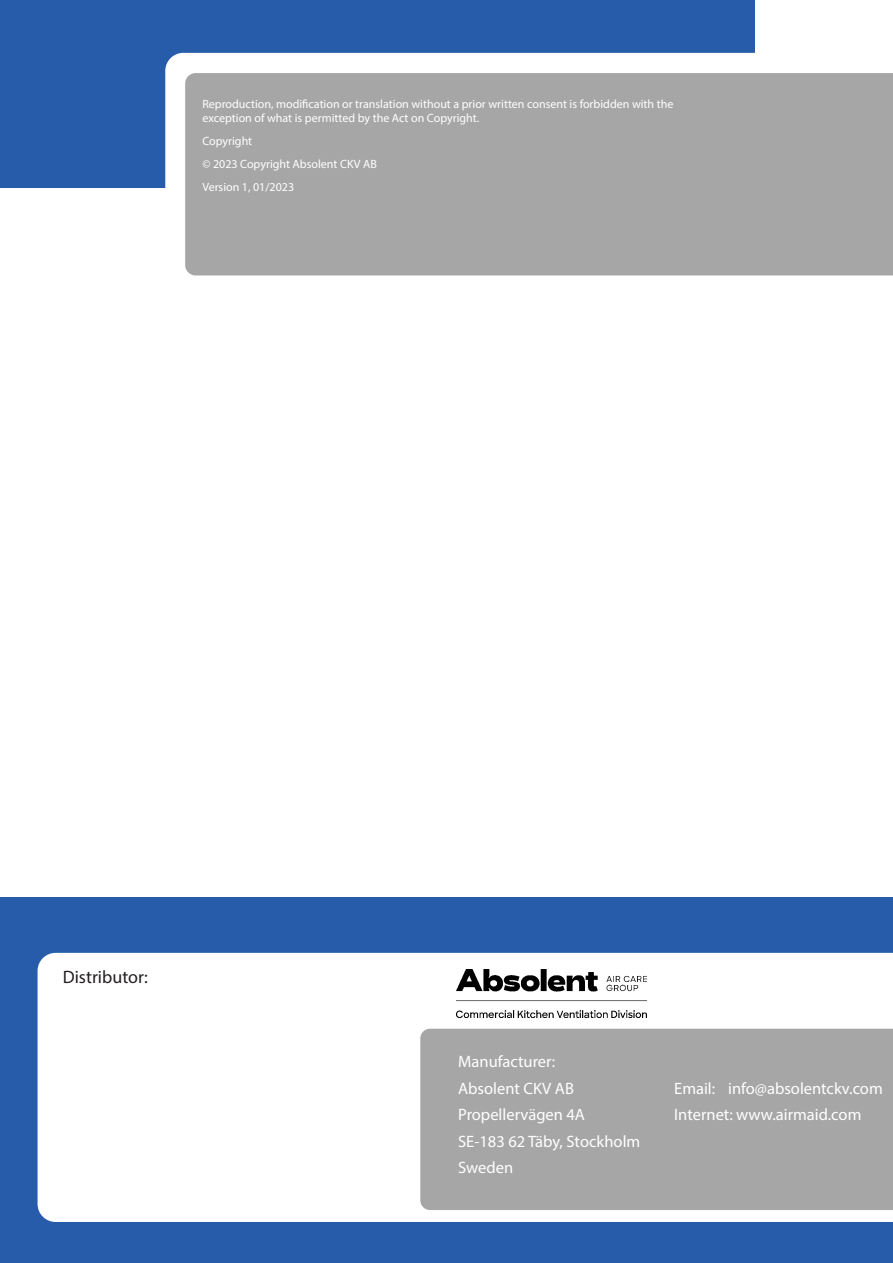
<style>
.page{position:relative;width:893px;height:1263px;background:#fff}
.page>*{position:absolute;margin:0;border:0;box-sizing:border-box;transform-origin:0 0}
.Head_4{font:18px "Myriad Pro";color:#231f20}
.Head_4-2{font:16.5px "Myriad Pro";color:#fff}
.Head_4-3{font:12px/14.4px "Myriad Pro";color:#fff}
</style>
<div class="page">
<div style="left:0;top:897px;width:893px;height:366px;background:#275caa"></div>
<div style="left:38px;top:953px;width:855px;height:269px;background:#fff"></div>
<div style="left:419px;top:1027px;width:474px;height:184px;background:#a7a6a6"></div>
<img style="left:457px;top:969px;width:190px;height:48px">
<div style="left:0;top:0;width:755px;height:187px;background:#275caa"></div>
<div style="left:165px;top:53px;width:728px;height:223px;background:#fff"></div>
<div style="left:185px;top:73px;width:708px;height:202px;background:#a7a6a6"></div>
<p class="Head_4-3" style="left:202px;top:96px;width:473px">Reproduction, modification or translation without a prior written consent is forbidden with the exception of what is permitted by the Act on Copyright.</p>
<p class="Head_4-3" style="left:202px;top:133px;width:51px">Copyright</p>
<p class="Head_4-3" style="left:202px;top:156px;width:176px">© 2023 Copyright Absolent CKV AB</p>
<p class="Head_4-3" style="left:202px;top:179px;width:93px">Version 1, 01/2023</p>
<p class="Head_4" style="left:63px;top:966px;width:87px">Distributor:</p>
<p class="Head_4-2" style="left:458px;top:1051px;width:98px">Manufacturer:</p>
<p class="Head_4-2" style="left:458px;top:1078px;width:117px">Absolent CKV AB</p>
<p class="Head_4-2" style="left:674px;top:1078px;width:210px">Email: info@absolentckv.com</p>
<p class="Head_4-2" style="left:458px;top:1104px;width:128px">Propellervägen 4A</p>
<p class="Head_4-2" style="left:674px;top:1104px;width:189px">Internet: www.airmaid.com</p>
<p class="Head_4-2" style="left:458px;top:1131px;width:184px">SE-183 62 Täby, Stockholm</p>
<p class="Head_4-2" style="left:458px;top:1157px;width:56px">Sweden</p>
</div>
